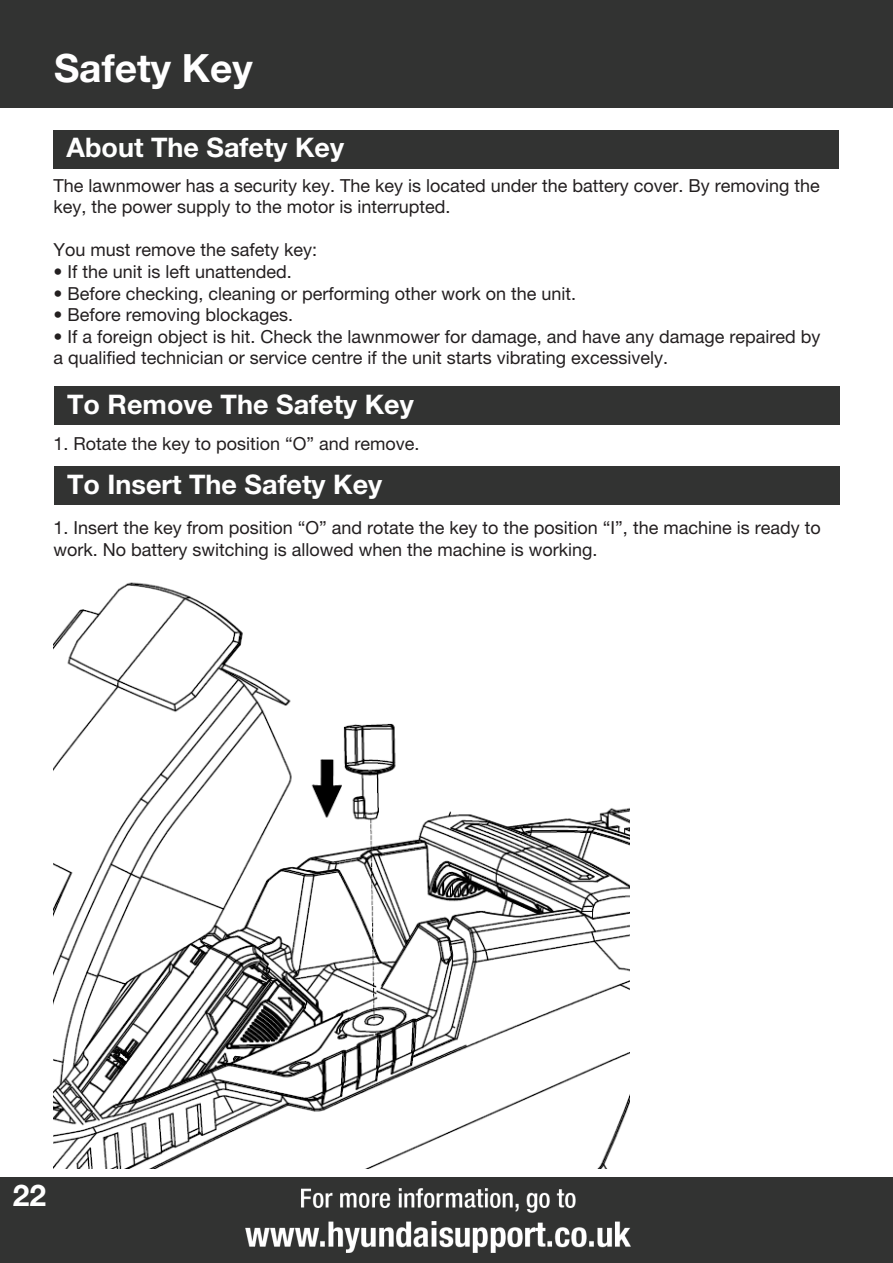
<style>
.page{position:relative;width:893px;height:1263px;background:#fff}
.page>*{position:absolute;margin:0;border:0;box-sizing:border-box;transform-origin:0 0}
.t1{font:700 39px "Helvetica Neue LT Pro";color:#fff}
.t2{font:700 30px "Helvetica Neue LT Pro";color:#fff}
.t3{font:700 27px "Helvetica Neue LT Pro";color:#fff}
.t4{font:18px/21.6px "Helvetica Neue LT Pro";color:#231f20}
</style>
<div class="page">
<div style="left:0;top:0;width:893px;height:107px;background:#323332"></div>
<div style="left:0;top:1178px;width:893px;height:85px;background:#323332"></div>
<img style="left:245px;top:1188px;width:386px;height:65px">
<div style="left:53px;top:130px;width:786px;height:39px;background:#323332"></div>
<div style="left:54px;top:386px;width:785px;height:39px;background:#323332"></div>
<img style="left:53px;top:582px;width:577px;height:586px">
<div style="left:54px;top:466px;width:785px;height:39px;background:#323332"></div>
<p class="t1" style="left:54px;top:44px;width:200px">Safety Key</p>
<p class="t3" style="left:67px;top:131px;width:279px">About The Safety Key</p>
<p class="t4" style="left:53px;top:174px;width:768px">The lawnmower has a security key. The key is located under the battery cover. By removing the key, the power supply to the motor is interrupted.</p>
<p class="t4" style="left:53px;top:239px;width:265px">You must remove the safety key:</p>
<p class="t4" style="left:53px;top:260px;width:240px">• If the unit is left unattended.</p>
<p class="t4" style="left:53px;top:282px;width:524px">• Before checking, cleaning or performing other work on the unit.</p>
<p class="t4" style="left:53px;top:304px;width:241px">• Before removing blockages.</p>
<p class="t4" style="left:53px;top:325px;width:769px">• If a foreign object is hit. Check the lawnmower for damage, and have any damage repaired by a qualified technician or service centre if the unit starts vibrating excessively.</p>
<p class="t3" style="left:67px;top:387px;width:348px">To Remove The Safety Key</p>
<p class="t4" style="left:53px;top:432px;width:368px">1. Rotate the key to position “O” and remove.</p>
<p class="t3" style="left:67px;top:468px;width:317px">To Insert The Safety Key</p>
<p class="t4" style="left:53px;top:517px;width:769px">1. Insert the key from position “O” and rotate the key to the position “I”, the machine is ready to work. No battery switching is allowed when the machine is working.</p>
<p class="t2" style="left:13px;top:1176px;width:35px">22</p>
</div>
